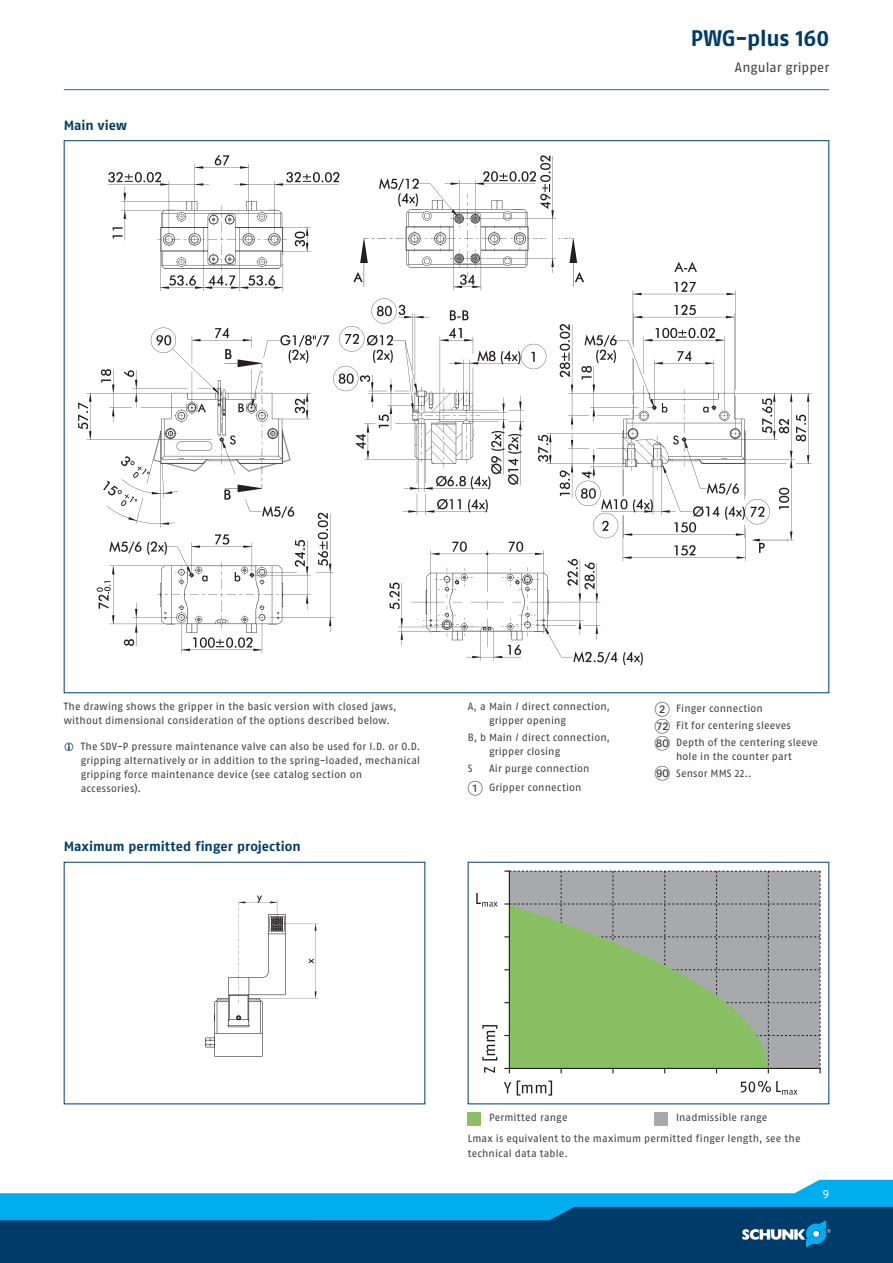
<style>
.page{position:relative;width:893px;height:1263px;background:#fff}
.page>*{position:absolute;margin:0;border:0;box-sizing:border-box;transform-origin:0 0}
.t1{font:700 22.5px "SCHUNK Fago Pro";letter-spacing:-.01em;color:#003b69}
.t2{font:700 13.5px "SCHUNK Fago Pro";color:#003b69}
.t3{font:13.5px "SCHUNK Fago Pro";color:#3e3e3f}
.t4{font:12px "SCHUNK Fago Pro";color:#fff}
.t5{font:10.5px/14.2px "SCHUNK Fago Pro";letter-spacing:.015em;color:#3e3e3f}
.s1{font-family:"Deco Numbers LH Circle";font-size:15px}
</style>
<div class="page">
<div style="left:0;top:1202px;width:893px;height:61px;background:#003b69"></div>
<svg style="left:0;top:1180px;width:893px;height:67px"></svg>
<hr style="left:64px;top:89px;width:765px;height:1px;background:#35628d">
<img style="left:78px;top:155px;width:734px;height:511px">
<img style="left:205px;top:895px;width:114px;height:162px">
<svg style="left:484px;top:1067px;width:11px;height:5px"></svg>
<svg style="left:482px;top:1025px;width:15px;height:35px"></svg>
<svg style="left:504px;top:1082px;width:7px;height:11px"></svg>
<svg style="left:517px;top:1080px;width:35px;height:15px"></svg>
<svg style="left:476px;top:893px;width:21px;height:14px"></svg>
<svg style="left:741px;top:1081px;width:56px;height:14px"></svg>
<svg style="left:504px;top:870px;width:317px;height:203px"></svg>
<hr style="left:509px;top:1068px;width:311px;height:1px;background:#231f20">
<svg style="left:468px;top:1113px;width:12px;height:12px"></svg>
<svg style="left:655px;top:1113px;width:13px;height:12px"></svg>
<p class="t2" style="left:64px;top:117px;width:65px">Main view</p>
<h1 class="t1" style="left:691px;top:24px;width:140px">PWG-plus 160</h1>
<p class="t3" style="left:735px;top:60px;width:96px">Angular gripper</p>
<p class="t5" style="left:64px;top:699px;width:334px">The drawing shows the gripper in the basic version with closed jaws, without dimensional consideration of the options described below.</p>
<p class="t5" style="left:81px;top:739px;width:341px">The SDV-P pressure maintenance valve can also be used for I.D. or O.D. gripping alternatively or in addition to the spring-loaded, mechanical gripping force maintenance device (see catalog section on accessories).</p>
<p class="t2" style="left:64px;top:838px;width:238px">Maximum permitted finger projection</p>
<p class="t5" style="left:489px;top:699px;width:123px;text-indent:-21px">A, a Main / direct connection, gripper opening</p>
<p class="t5" style="left:489px;top:730px;width:123px;text-indent:-21px">B, b Main / direct connection, gripper closing</p>
<p class="t5" style="left:468px;top:761px;width:6px">S</p>
<p class="t5" style="left:468px;top:759px;width:123px;line-height:19.2px;text-indent:21px">Air purge connection<br><span class="s1">1</span> Gripper connection</p>
<p class="t5" style="left:655px;top:700px;width:165px;line-height:17px"><span class="s1">2</span> Finger connection<br><span class="s1">GL</span> Fit for centering sleeves<br><span class="s1">HT</span> Depth of the centering sleeve</p>
<p class="t5" style="left:655px;top:748px;width:138px;line-height:16.5px;text-indent:21px">hole in the counter part<br><span class="s1">IT</span> Sensor MMS 22..</p>
<p class="t5" style="left:468px;top:1107px;width:334px;line-height:21.3px;text-indent:208px">Inadmissible range<br>Lmax is equivalent to the maximum permitted finger length, see the</p>
<p class="t5" style="left:468px;top:1146px;width:102px">technical data table.</p>
<p class="t5" style="left:489px;top:1110px;width:80px">Permitted range</p>
<p class="t4" style="left:822px;top:1186px;width:8px">9</p>
</div>
